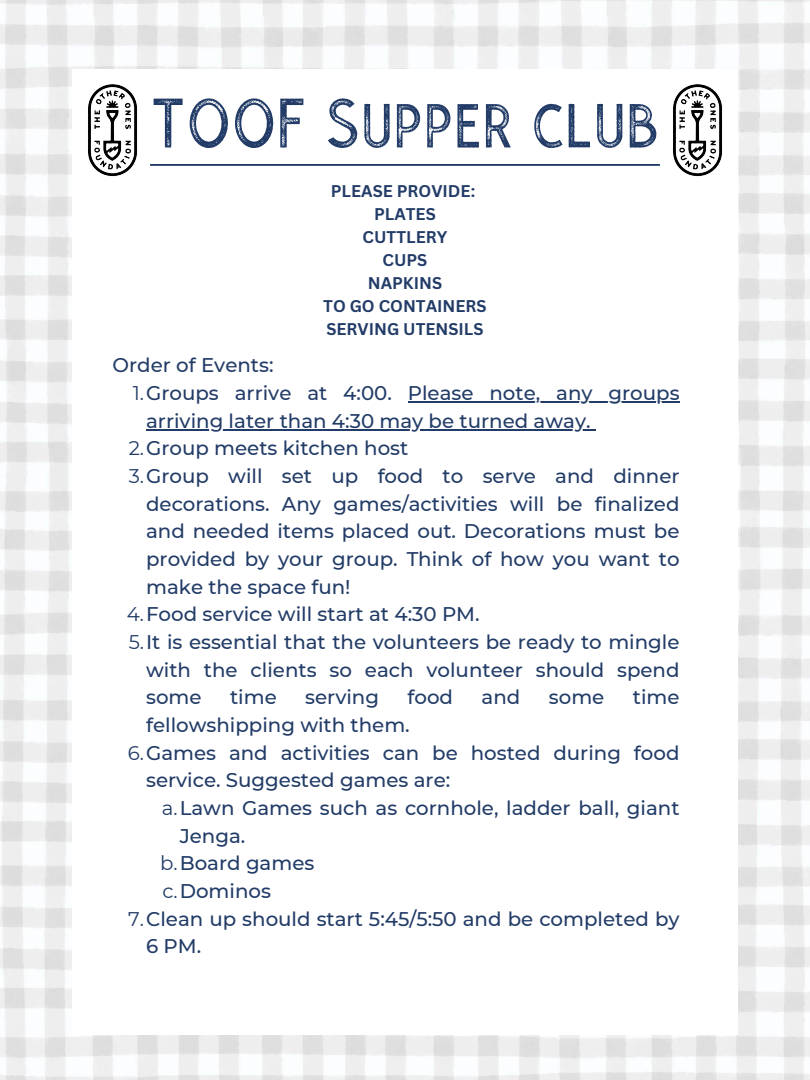
<style>
.page{position:relative;width:810px;height:1080px;background:#fff}
.page>*{position:absolute;margin:0;border:0;box-sizing:border-box;transform-origin:0 0}
.t1{font:70.25px "Gasolyn Stamp";color:#223c67}
.t2{font:500 19.75px "Montserrat";color:#223c67}
.t3{font:700 16.5px/23.1px "Canva Sans";color:#223c67;text-align:center}
.s1{font-weight:400}
</style>
<div class="page">
<img style="left:0;top:0;width:810px;height:1080px">
<div style="left:72px;top:69px;width:666px;height:965px;background:#fff"></div>
<hr style="left:150px;top:164px;width:510px;height:2px;background:#223c67">
<img style="left:88px;top:84px;width:49px;height:93px">
<hr style="left:408px;top:402px;width:272px;height:1px;background:#223c67">
<hr style="left:146px;top:429px;width:445px;height:2px;background:#223c67">
<img style="left:673px;top:84px;width:49px;height:93px">
<h1 class="t1" style="left:150px;top:85px;width:511px">TOOF Supper club</h1>
<p class="t3" style="left:323px;top:179px;width:165px">PLEASE PROVIDE:<br>PLATES<br>CUTTLERY<br>CUPS<br>NAPKINS<br>TO GO CONTAINERS<br>SERVING UTENSILS</p>
<p class="t2" style="left:112px;top:352px;width:163px">Order of Events:</p>
<p class="t2" style="left:133px;top:379px;width:548px"><span class="s1">1.</span>Groups arrive at 4:00. Please note, any groups</p>
<p class="t2" style="left:146px;top:407px;width:446px">arriving later than 4:30 may be turned away.</p>
<p class="t2" style="left:129px;top:435px;width:281px"><span class="s1">2.</span>Group meets kitchen host</p>
<p class="t2" style="left:129px;top:462px;width:552px"><span class="s1">3.</span>Group will set up food to serve and dinner</p>
<p class="t2" style="left:146px;top:490px;width:535px">decorations. Any games/activities will be finalized</p>
<p class="t2" style="left:146px;top:518px;width:535px">and needed items placed out. Decorations must be</p>
<p class="t2" style="left:146px;top:545px;width:535px">provided by your group. Think of how you want to</p>
<p class="t2" style="left:146px;top:573px;width:206px">make the space fun!</p>
<p class="t2" style="left:127px;top:601px;width:354px"><span class="s1">4.</span>Food service will start at 4:30 PM.</p>
<p class="t2" style="left:129px;top:628px;width:552px"><span class="s1">5.</span>It is essential that the volunteers be ready to mingle</p>
<p class="t2" style="left:146px;top:656px;width:535px">with the clients so each volunteer should spend</p>
<p class="t2" style="left:146px;top:684px;width:57px">some</p>
<p class="t2" style="left:230px;top:684px;width:48px">time</p>
<p class="t2" style="left:305px;top:684px;width:75px">serving</p>
<p class="t2" style="left:408px;top:684px;width:47px">food</p>
<p class="t2" style="left:482px;top:684px;width:40px">and</p>
<p class="t2" style="left:549px;top:684px;width:57px">some</p>
<p class="t2" style="left:633px;top:684px;width:48px">time</p>
<p class="t2" style="left:146px;top:711px;width:265px">fellowshipping with them.</p>
<p class="t2" style="left:128px;top:739px;width:553px"><span class="s1">6.</span>Games and activities can be hosted during food</p>
<p class="t2" style="left:146px;top:767px;width:306px">service. Suggested games are:</p>
<p class="t2" style="left:162px;top:794px;width:519px"><span class="s1">a.</span>Lawn Games such as cornhole, ladder ball, giant</p>
<p class="t2" style="left:180px;top:822px;width:67px">Jenga.</p>
<p class="t2" style="left:160px;top:850px;width:156px"><span class="s1">b.</span>Board games</p>
<p class="t2" style="left:162px;top:877px;width:110px"><span class="s1">c.</span>Dominos</p>
<p class="t2" style="left:128px;top:905px;width:553px"><span class="s1">7.</span>Clean up should start 5:45/5:50 and be completed by</p>
<p class="t2" style="left:146px;top:932px;width:57px">6 PM.</p>
</div>
